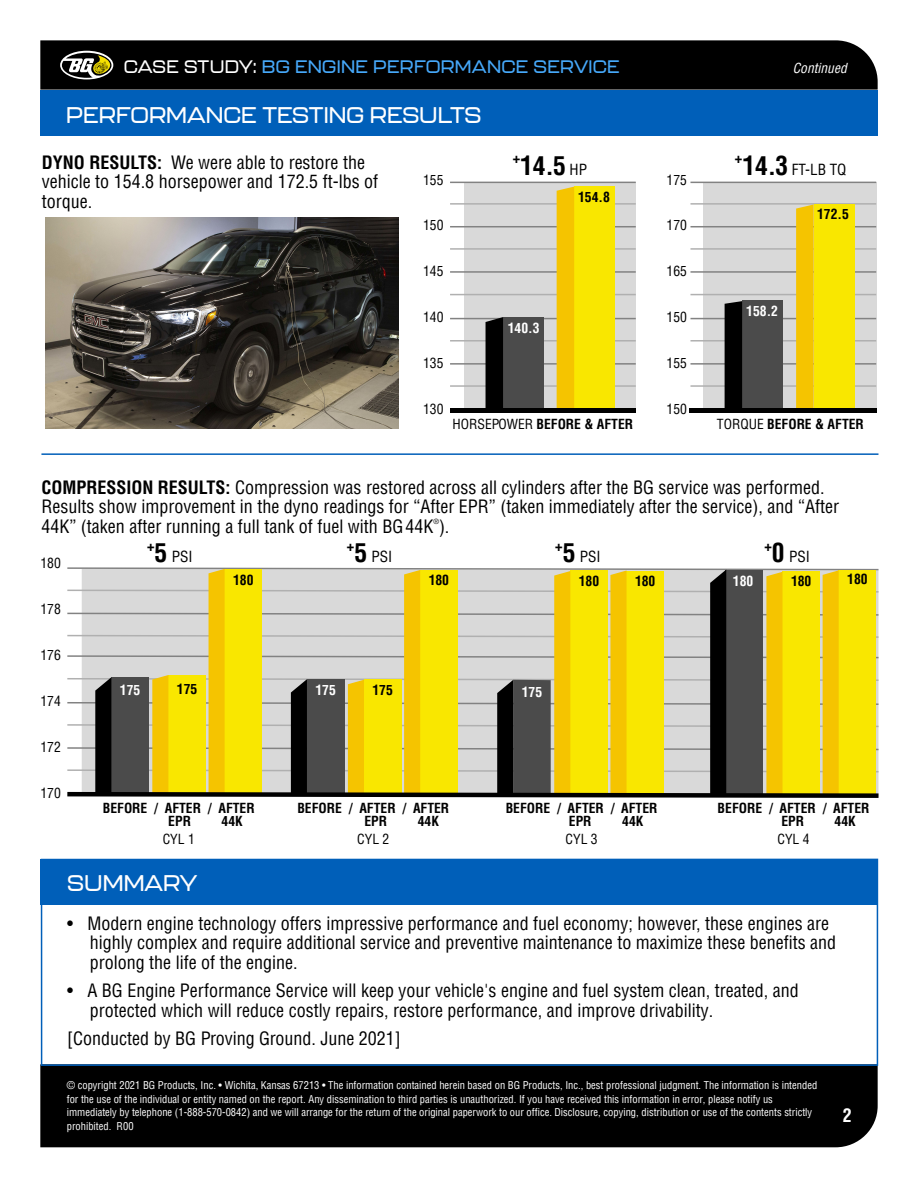
<style>
.page{position:relative;width:918px;height:1188px;background:#fff}
.page>*{position:absolute;margin:0;border:0;box-sizing:border-box;transform-origin:0 0}
.t1{font:700 condensed 25.5px "Helvetica LT Pro";color:#000}
.t2{font:500 22.5px "Kallisto";color:#fff}
.t3{font:condensed 18px/19.5px "Helvetica LT Pro";color:#000}
.t4{font:500 18px "Kallisto";letter-spacing:.015em;color:#46a8f9}
.t5{font:700 condensed 18px "Helvetica LT Pro";color:#fff}
.t6{font:condensed 15px "Helvetica LT Pro";color:#000}
.t7{font:700 condensed 14.85px "Helvetica LT Pro";color:#000}
.t8{font:700 condensed 13.65px/13.5px "Helvetica LT Pro";color:#000;text-align:center}
.t9{font:condensed 13.65px "Helvetica LT Pro";color:#000}
.t10{font:700 condensed 13.65px "Helvetica LT Pro";color:#fff}
.t11{font:italic condensed 13.5px "Helvetica LT Pro";color:#fff}
.t12{font:condensed 10.5px/13.5px "Helvetica LT Pro";color:#fff}
.t13{font:condensed 7.05px "Helvetica LT Pro";color:#000}
.s1{color:#fff}
.s2{font-weight:700}
.s3{font-weight:400;font-size:15px}
.s4{font-weight:700;font-size:25.5px}
.s5{font-weight:400}
</style>
<div class="page">
<div style="left:40px;top:1064px;width:838px;height:83px;background:#000"></div>
<div style="left:40px;top:90px;width:838px;height:45px;background:#005fb9"></div>
<div style="left:703px;top:182px;width:173px;height:229px;background:#d9d9d9"></div>
<hr style="left:690px;top:363px;width:186px;height:2px;background:#828282">
<hr style="left:690px;top:318px;width:186px;height:1px;background:#828282">
<hr style="left:690px;top:271px;width:186px;height:2px;background:#828282">
<hr style="left:690px;top:385px;width:186px;height:2px;background:#b0b0b0">
<hr style="left:690px;top:340px;width:186px;height:2px;background:#b0b0b0">
<hr style="left:690px;top:294px;width:186px;height:1px;background:#b0b0b0">
<hr style="left:690px;top:226px;width:186px;height:1px;background:#828282">
<hr style="left:690px;top:182px;width:186px;height:1px;background:#828282">
<hr style="left:690px;top:248px;width:186px;height:2px;background:#b0b0b0">
<hr style="left:690px;top:203px;width:186px;height:2px;background:#b0b0b0">
<div style="left:464px;top:182px;width:172px;height:229px;background:#d9d9d9"></div>
<hr style="left:450px;top:363px;width:186px;height:2px;background:#828282">
<hr style="left:450px;top:318px;width:186px;height:1px;background:#828282">
<hr style="left:450px;top:271px;width:186px;height:2px;background:#828282">
<hr style="left:450px;top:385px;width:186px;height:2px;background:#b0b0b0">
<hr style="left:450px;top:340px;width:186px;height:2px;background:#b0b0b0">
<hr style="left:450px;top:294px;width:186px;height:1px;background:#b0b0b0">
<hr style="left:450px;top:226px;width:186px;height:1px;background:#828282">
<hr style="left:450px;top:182px;width:186px;height:1px;background:#828282">
<hr style="left:450px;top:248px;width:186px;height:2px;background:#b0b0b0">
<hr style="left:450px;top:203px;width:186px;height:2px;background:#b0b0b0">
<div style="left:574px;top:186px;width:41px;height:225px;background:#f9e700"></div>
<div style="left:557px;top:187px;width:17px;height:222px;background:#f5c400"></div>
<div style="left:503px;top:317px;width:41px;height:93px;background:#4b4b4b"></div>
<div style="left:486px;top:317px;width:17px;height:92px;background:#000"></div>
<div style="left:814px;top:204px;width:40px;height:205px;background:#f9e700"></div>
<svg style="left:796px;top:204px;width:18px;height:205px;background:#f2c307"></svg>
<div style="left:742px;top:301px;width:41px;height:110px;background:#4b4b4b"></div>
<div style="left:725px;top:301px;width:17px;height:108px;background:#000"></div>
<hr style="left:450px;top:409px;width:186px;height:4px;background:#000">
<hr style="left:689px;top:409px;width:187px;height:4px;background:#000">
<svg style="left:41px;top:904px;width:837px;height:162px"></svg>
<div style="left:41px;top:859px;width:837px;height:45px;background:#005fb9"></div>
<svg style="left:40px;top:40px;width:838px;height:50px;background:#0a0a09"></svg>
<img style="left:46px;top:218px;width:353px;height:210px">
<svg style="left:67px;top:567px;width:812px;height:231px;background:#c8bb58"></svg>
<hr style="left:41px;top:453px;width:837px;height:2px;background:#005fb9">
<p class="t4" style="left:124px;top:55px;width:497px"><span class="s1">CASE STUDY:</span> BG ENGINE PERFORMANCE SERVICE</p>
<p class="t11" style="left:793px;top:59px;width:55px">Continued</p>
<p class="t2" style="left:66px;top:102px;width:417px">PERFORMANCE TESTING RESULTS</p>
<p class="t3" style="left:42px;top:152px;width:338px"><span class="s2">DYNO RESULTS:</span> We were able to restore the vehicle to 154.8 horsepower and 172.5 ft-lbs of torque.</p>
<p class="t9" style="left:423px;top:171px;width:22px">155</p>
<p class="t9" style="left:423px;top:217px;width:22px">150</p>
<p class="t9" style="left:423px;top:263px;width:22px">145</p>
<p class="t9" style="left:423px;top:309px;width:22px">140</p>
<p class="t9" style="left:423px;top:355px;width:22px">135</p>
<p class="t9" style="left:423px;top:401px;width:22px">130</p>
<p class="t7" style="left:513px;top:148px;width:9px">+</p>
<h1 class="t1" style="left:520px;top:148px;width:68px">14.5 <span class="s3">HP</span></h1>
<p class="t8" style="left:578px;top:190px;width:33px">154.8</p>
<p class="t10" style="left:508px;top:319px;width:33px">140.3</p>
<p class="t9" style="left:667px;top:171px;width:22px">175</p>
<p class="t9" style="left:667px;top:217px;width:22px">170</p>
<p class="t9" style="left:667px;top:263px;width:22px">165</p>
<p class="t9" style="left:667px;top:309px;width:22px">150</p>
<p class="t9" style="left:667px;top:355px;width:22px">155</p>
<p class="t9" style="left:667px;top:401px;width:22px">150</p>
<p class="t7" style="left:735px;top:148px;width:9px">+</p>
<p class="t6" style="left:742px;top:160px;width:106px"><span class="s4">14.3</span> FT-LB TQ</p>
<p class="t10" style="left:746px;top:302px;width:33px">158.2</p>
<p class="t8" style="left:817px;top:207px;width:33px">172.5</p>
<p class="t8" style="left:453px;top:417px;width:182px"><span class="s5">HORSEPOWER</span> BEFORE &amp; AFTER</p>
<p class="t8" style="left:717px;top:417px;width:148px"><span class="s5">TORQUE</span> BEFORE &amp; AFTER</p>
<p class="t3" style="left:41px;top:477px;width:799px"><span class="s2">COMPRESSION RESULTS:</span> Compression was restored across all cylinders after the BG service was performed.<br>Results show improvement in the dyno readings for “After EPR” (taken immediately after the service), and “After<br>44K” (taken after running a full tank of fuel with BG44K ).</p>
<p class="t13" style="left:433px;top:517px;width:7px">®</p>
<p class="t9" style="left:40px;top:555px;width:22px">180</p>
<p class="t9" style="left:40px;top:601px;width:22px">178</p>
<p class="t9" style="left:40px;top:647px;width:22px">176</p>
<p class="t9" style="left:40px;top:693px;width:22px">174</p>
<p class="t9" style="left:40px;top:738px;width:22px">172</p>
<p class="t9" style="left:40px;top:784px;width:22px">170</p>
<p class="t7" style="left:147px;top:535px;width:9px">+</p>
<p class="t6" style="left:155px;top:547px;width:40px"><span class="s4">5</span> PSI</p>
<p class="t8" style="left:233px;top:572px;width:22px">180</p>
<p class="t7" style="left:347px;top:535px;width:9px">+</p>
<p class="t6" style="left:354px;top:547px;width:40px"><span class="s4">5</span> PSI</p>
<p class="t8" style="left:429px;top:572px;width:22px">180</p>
<p class="t10" style="left:120px;top:680px;width:22px">175</p>
<p class="t8" style="left:177px;top:682px;width:22px">175</p>
<p class="t8" style="left:372px;top:683px;width:22px">175</p>
<p class="t10" style="left:315px;top:680px;width:22px">175</p>
<p class="t8" style="left:103px;top:801px;width:153px">BEFORE / AFTER / AFTER<br>EPR</p>
<p class="t8" style="left:222px;top:814px;width:23px">44K</p>
<p class="t8" style="left:297px;top:801px;width:153px">BEFORE / AFTER / AFTER<br>EPR</p>
<p class="t8" style="left:418px;top:814px;width:23px">44K</p>
<p class="t9" style="left:163px;top:831px;width:34px">CYL 1</p>
<p class="t9" style="left:357px;top:831px;width:34px">CYL 2</p>
<p class="t7" style="left:555px;top:535px;width:9px">+</p>
<p class="t6" style="left:563px;top:547px;width:40px"><span class="s4">5</span> PSI</p>
<p class="t7" style="left:764px;top:535px;width:9px">+</p>
<p class="t6" style="left:772px;top:547px;width:40px"><span class="s4">0</span> PSI</p>
<p class="t10" style="left:733px;top:572px;width:22px">180</p>
<p class="t8" style="left:847px;top:572px;width:22px">180</p>
<p class="t8" style="left:635px;top:574px;width:22px">180</p>
<p class="t8" style="left:579px;top:574px;width:22px">180</p>
<p class="t8" style="left:791px;top:574px;width:22px">180</p>
<p class="t10" style="left:522px;top:683px;width:22px">175</p>
<p class="t8" style="left:506px;top:801px;width:153px">BEFORE / AFTER / AFTER<br>EPR</p>
<p class="t8" style="left:622px;top:814px;width:23px">44K</p>
<p class="t8" style="left:718px;top:801px;width:153px">BEFORE / AFTER / AFTER<br>EPR</p>
<p class="t8" style="left:835px;top:814px;width:23px">44K</p>
<p class="t9" style="left:566px;top:831px;width:34px">CYL 3</p>
<p class="t9" style="left:778px;top:831px;width:34px">CYL 4</p>
<p class="t2" style="left:67px;top:869px;width:131px">SUMMARY</p>
<p class="t3" style="left:90px;top:913px;width:748px;text-indent:-22px">• Modern engine technology offers impressive performance and fuel economy; however, these engines are highly complex and require additional service and preventive maintenance to maximize these benefits and prolong the life of the engine.</p>
<p class="t3" style="left:90px;top:981px;width:711px;text-indent:-22px">• A BG Engine Performance Service will keep your vehicle's engine and fuel system clean, treated, and protected which will reduce costly repairs, restore performance, and improve drivability.</p>
<p class="t3" style="left:67px;top:1029px;width:335px">[Conducted by BG Proving Ground. June 2021]</p>
<p class="t12" style="left:67px;top:1079px;width:752px">© copyright 2021 BG Products, Inc. • Wichita, Kansas 67213 • The information contained herein based on BG Products, Inc., best professional judgment. The information is intended for the use of the individual or entity named on the report. Any dissemination to third parties is unauthorized. If you have received this information in error, please notify us immediately by telephone (1-888-570-0842) and we will arrange for the return of the original paperwork to our office. Disclosure, copying, distribution or use of the contents strictly prohibited. R00</p>
<p class="t5" style="left:843px;top:1104px;width:10px">2</p>
</div>
